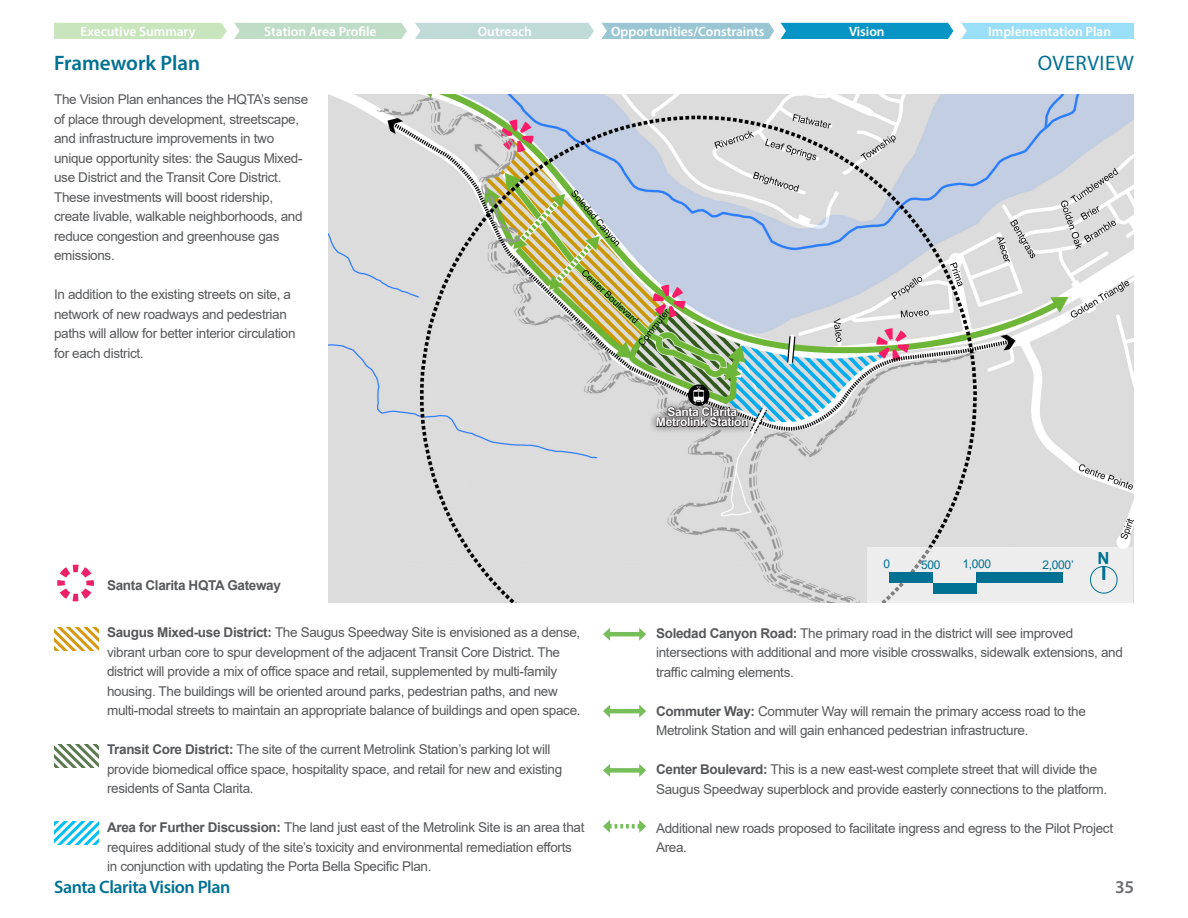
<style>
.page{position:relative;width:1188px;height:918px;background:#fff}
.page>*{position:absolute;margin:0;border:0;box-sizing:border-box;transform-origin:0 0}
.Heading_1{font:600 21px "Myriad Pro";color:#007192}
.Heading_2{font:21px "Myriad Pro";letter-spacing:.02em;color:#007192}
.t1{font:600 18px "Myriad Pro";letter-spacing:-.025em;color:#007192}
.t2{font:600 18px "Myriad Pro";color:#6c6d70}
.t3{font:700 16.65px "Arial";color:#007192}
.Paragraph{font:13.5px/19.5px "Arial";letter-spacing:-.025em;color:#57585a}
.t4{font:600 13.5px "Myriad Pro";color:#fff}
.Paragraph-2{font:700 13.5px "Arial";letter-spacing:-.025em;color:#57585a}
.Paragraph-3{font:700 12px/10.5px "Arial";letter-spacing:-.025em;color:#fff;text-align:center}
.t5{font:12px "Arial";letter-spacing:-.025em;color:#007192}
.s1{font-weight:700}
</style>
<div class="page">
<div style="left:415px;top:23px;width:179px;height:16px;background:#bfdad7"></div>
<div style="left:602px;top:23px;width:172px;height:16px;background:#9ac6d3"></div>
<div style="left:961px;top:23px;width:173px;height:16px;background:#9adef8"></div>
<div style="left:234px;top:23px;width:173px;height:16px;background:#bfddc6"></div>
<div style="left:54px;top:23px;width:173px;height:16px;background:#c8e5bd"></div>
<div style="left:781px;top:23px;width:172px;height:16px;background:#0895c5"></div>
<img style="left:328px;top:94px;width:806px;height:508px">
<div style="left:649px;top:400px;width:107px;height:34px;background:#231f20;opacity:.75"></div>
<svg style="left:656px;top:406px;width:92px;height:21px;background:#626263"></svg>
<svg style="left:54px;top:744px;width:44px;height:23px"></svg>
<svg style="left:54px;top:628px;width:44px;height:22px"></svg>
<svg style="left:54px;top:821px;width:45px;height:23px"></svg>
<hr style="left:609px;top:632px;width:31px;height:4px;background:#76be5a">
<svg style="left:603px;top:628px;width:7px;height:13px"></svg>
<svg style="left:639px;top:628px;width:7px;height:13px"></svg>
<hr style="left:609px;top:709px;width:31px;height:4px;background:#76be5a">
<svg style="left:603px;top:705px;width:7px;height:13px"></svg>
<svg style="left:639px;top:705px;width:7px;height:13px"></svg>
<div style="left:609px;top:768px;width:31px;height:5px;background:#76be5a"></div>
<svg style="left:603px;top:764px;width:7px;height:13px"></svg>
<svg style="left:639px;top:764px;width:7px;height:13px"></svg>
<svg style="left:603px;top:820px;width:43px;height:13px"></svg>
<div style="left:867px;top:547px;width:266px;height:55px;background:#ededed"></div>
<div style="left:890px;top:572px;width:43px;height:11px;background:#007192"></div>
<div style="left:933px;top:583px;width:43px;height:11px;background:#007192"></div>
<div style="left:976px;top:572px;width:87px;height:11px;background:#007192"></div>
<div style="left:1090px;top:566px;width:28px;height:28px;border:1px solid #007192;border-radius:50%"></div>
<hr style="left:1102px;top:566px;width:3px;height:14px;background:#007192">
<svg style="left:57px;top:564px;width:37px;height:38px"></svg>
<p class="t4" style="left:80px;top:23px;width:117px">Executive Summary</p>
<p class="t4" style="left:264px;top:23px;width:114px">Station Area Profile</p>
<p class="t4" style="left:478px;top:23px;width:56px">Outreach</p>
<p class="t4" style="left:611px;top:23px;width:155px">Opportunities/Constraints</p>
<p class="t4" style="left:849px;top:23px;width:37px">Vision</p>
<p class="t4" style="left:988px;top:23px;width:124px">Implementation Plan</p>
<p class="Heading_1" style="left:54px;top:49px;width:148px">Framework Plan</p>
<p class="Heading_2" style="left:1038px;top:50px;width:98px">OVERVIEW</p>
<p class="Paragraph" style="left:54px;top:90px;width:256px">The Vision Plan enhances the HQTA’s sense of place through development, streetscape, and infrastructure improvements in two unique opportunity sites: the Saugus Mixed&shy;use District and the Transit Core District.<br>These investments will boost ridership, create livable, walkable neighborhoods, and reduce congestion and greenhouse gas emissions.</p>
<p class="Paragraph" style="left:54px;top:285px;width:243px">In addition to the existing streets on site, a network of new roadways and pedestrian paths will allow for better interior circulation for each district.</p>
<p class="Paragraph-2" style="left:107px;top:576px;width:175px">Santa Clarita HQTA Gateway</p>
<p class="Paragraph" style="left:107px;top:623px;width:475px"><span class="s1">Saugus Mixed-use District:</span> The Saugus Speedway Site is envisioned as a dense, vibrant urban core to spur development of the adjacent Transit Core District. The district will provide a mix of office space and retail, supplemented by multi-family housing. The buildings will be oriented around parks, pedestrian paths, and new multi-modal streets to maintain an appropriate balance of buildings and open space.</p>
<p class="Paragraph" style="left:107px;top:740px;width:457px"><span class="s1">Transit Core District:</span> The site of the current Metrolink Station’s parking lot will provide biomedical office space, hospitality space, and retail for new and existing residents of Santa Clarita.</p>
<p class="Paragraph" style="left:107px;top:818px;width:479px"><span class="s1">Area for Further Discussion:</span> The land just east of the Metrolink Site is an area that requires additional study of the site’s toxicity and environmental remediation efforts in conjunction with updating the Porta Bella Specific Plan.</p>
<p class="Paragraph-3" style="left:656px;top:407px;width:94px">Santa Clarita<br>Metrolink Station</p>
<p class="t5" style="left:884px;top:556px;width:8px">0</p>
<p class="t5" style="left:921px;top:556px;width:21px">500</p>
<p class="t5" style="left:962px;top:556px;width:30px">1,000</p>
<p class="t5" style="left:1042px;top:556px;width:33px">2,000’</p>
<p class="t3" style="left:1097px;top:547px;width:14px">N</p>
<p class="Paragraph" style="left:656px;top:623px;width:468px"><span class="s1">Soledad Canyon Road:</span> The primary road in the district will see improved intersections with additional and more visible crosswalks, sidewalk extensions, and traffic calming elements.</p>
<p class="Paragraph" style="left:656px;top:701px;width:431px"><span class="s1">Commuter Way:</span> Commuter Way will remain the primary access road to the<br>Metrolink Station and will gain enhanced pedestrian infrastructure.</p>
<p class="Paragraph" style="left:656px;top:759px;width:453px"><span class="s1">Center Boulevard:</span> This is a new east-west complete street that will divide the<br>Saugus Speedway superblock and provide easterly connections to the platform.</p>
<p class="Paragraph" style="left:656px;top:818px;width:459px">Additional new roads proposed to facilitate ingress and egress to the Pilot Project<br>Area.</p>
<h2 class="t1" style="left:54px;top:875px;width:178px">Santa Clarita Vision Plan</h2>
<h2 class="t2" style="left:1115px;top:875px;width:20px">35</h2>
</div>
